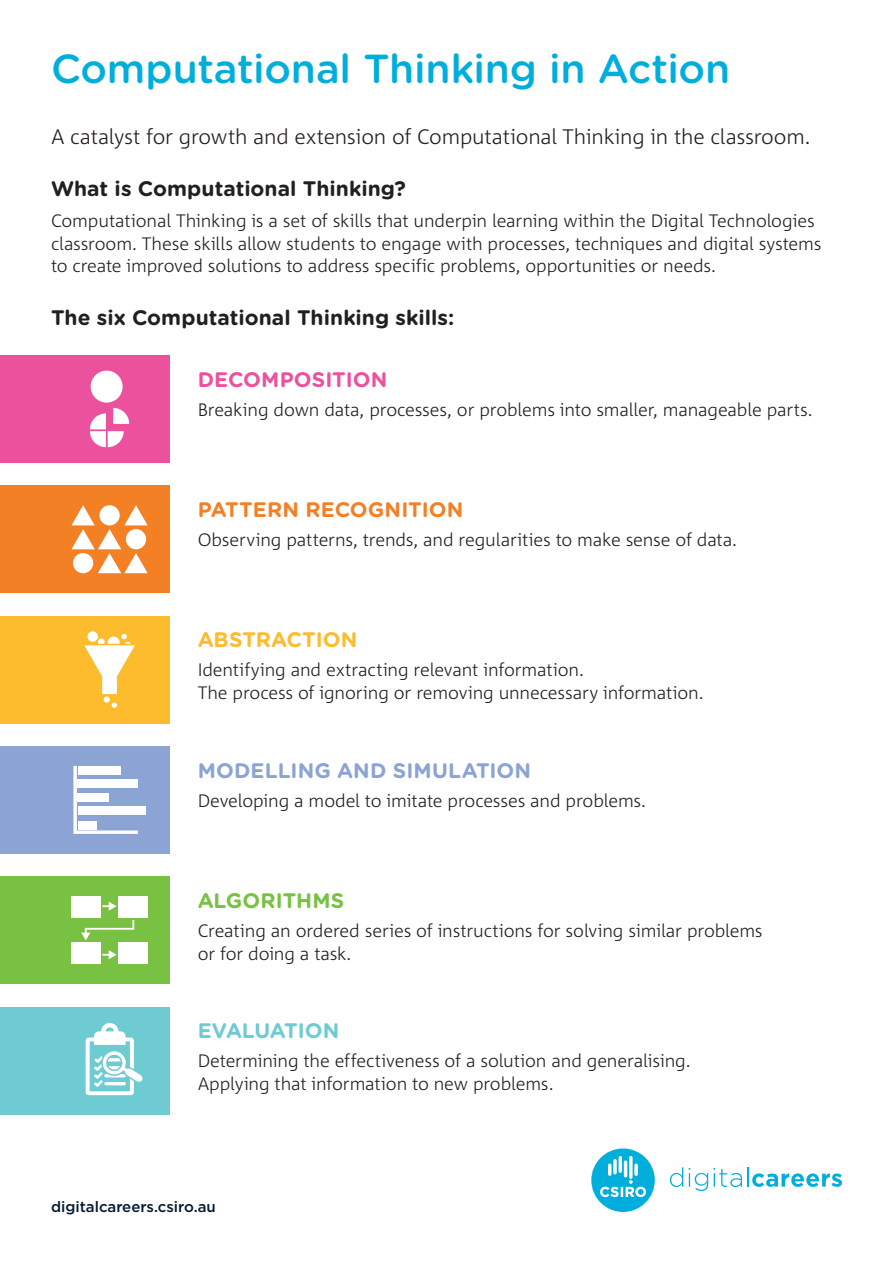
<style>
.page{position:relative;width:893px;height:1263px;background:#fff}
.page>*{position:absolute;margin:0;border:0;box-sizing:border-box;transform-origin:0 0}
.Gotham_Title{font:500 40.5px "Gotham Rounded";letter-spacing:-.005em;color:#00aedc}
.Body_Copy{font:300 21px "Corpid C1";letter-spacing:-.01em;color:#231f20}
.H2_Heading{font:700 21px "Gotham Rounded";color:#231f20}
.H2_Heading-2{font:700 21px "Gotham Rounded";letter-spacing:.005em;color:#8ba4d4}
.H2_Heading-3{font:700 21px "Gotham Rounded";color:#f48026}
.H2_Heading-4{font:700 21px "Gotham Rounded";letter-spacing:.005em;color:#ec519e}
.H2_Heading-5{font:700 21px "Gotham Rounded";color:#fdbb2e}
.H2_Heading-6{font:700 21px "Gotham Rounded";color:#79c142}
.H2_Heading-7{font:700 21px "Gotham Rounded";letter-spacing:-.01em;color:#6fcbd2}
.Body_Copy-2{font:300 18px/22.5px "Corpid C1";letter-spacing:-.01em;color:#231f20}
.t1{font:500 15px "Gotham";color:#001932}
</style>
<div class="page">
<svg style="left:591px;top:1148px;width:64px;height:64px"></svg>
<svg style="left:670px;top:1167px;width:13px;height:20px"></svg>
<svg style="left:689px;top:1167px;width:153px;height:24px"></svg>
<div style="left:0;top:355px;width:169px;height:108px;background:#ec519e"></div>
<div style="left:0;top:485px;width:169px;height:108px;background:#f48026"></div>
<div style="left:0;top:616px;width:169px;height:107px;background:#fdbb2e"></div>
<div style="left:0;top:746px;width:169px;height:108px;background:#8ba4d4"></div>
<div style="left:0;top:876px;width:169px;height:108px;background:#79c142"></div>
<div style="left:0;top:1007px;width:169px;height:107px;background:#6fcbd2"></div>
<svg style="left:86px;top:1023px;width:57px;height:72px"></svg>
<div style="left:118px;top:942px;width:30px;height:22px;background:#fff"></div>
<svg style="left:103px;top:902px;width:14px;height:9px"></svg>
<svg style="left:81px;top:920px;width:53px;height:20px"></svg>
<svg style="left:103px;top:950px;width:14px;height:9px"></svg>
<div style="left:71px;top:896px;width:30px;height:22px;background:#fff"></div>
<div style="left:118px;top:896px;width:30px;height:22px;background:#fff"></div>
<div style="left:71px;top:942px;width:30px;height:22px;background:#fff"></div>
<div style="left:78px;top:806px;width:68px;height:9px;background:#fff"></div>
<svg style="left:73px;top:766px;width:65px;height:68px"></svg>
<svg style="left:87px;top:631px;width:11px;height:11px"></svg>
<svg style="left:84px;top:633px;width:51px;height:75px"></svg>
<svg style="left:71px;top:505px;width:77px;height:68px"></svg>
<div style="left:91px;top:371px;width:32px;height:32px;background:#fff;border-radius:50%"></div>
<svg style="left:90px;top:408px;width:39px;height:39px"></svg>
<p class="Gotham_Title" style="left:51px;top:40px;width:681px">Computational Thinking in Action</p>
<p class="Body_Copy" style="left:51px;top:123px;width:761px">A catalyst for growth and extension of Computational Thinking in the classroom.</p>
<h2 class="H2_Heading" style="left:51px;top:174px;width:357px">What is Computational Thinking?</h2>
<p class="Body_Copy-2" style="left:51px;top:209px;width:772px">Computational Thinking is a set of skills that underpin learning within the Digital Technologies classroom. These skills allow students to engage with processes, techniques and digital systems to create improved solutions to address specific problems, opportunities or needs.</p>
<h2 class="H2_Heading" style="left:51px;top:302px;width:405px">The six Computational Thinking skills:</h2>
<h2 class="H2_Heading-4" style="left:198px;top:364px;width:191px">DECOMPOSITION</h2>
<p class="Body_Copy-2" style="left:198px;top:398px;width:617px">Breaking down data, processes, or problems into smaller, manageable parts.</p>
<h2 class="H2_Heading-3" style="left:198px;top:494px;width:267px">PATTERN RECOGNITION</h2>
<p class="Body_Copy-2" style="left:198px;top:528px;width:541px">Observing patterns, trends, and regularities to make sense of data.</p>
<h2 class="H2_Heading-5" style="left:198px;top:625px;width:161px">ABSTRACTION</h2>
<p class="Body_Copy-2" style="left:198px;top:658px;width:507px">Identifying and extracting relevant information.<br>The process of ignoring or removing unnecessary information.</p>
<h2 class="H2_Heading-2" style="left:198px;top:755px;width:335px">MODELLING AND SIMULATION</h2>
<p class="Body_Copy-2" style="left:198px;top:789px;width:450px">Developing a model to imitate processes and problems.</p>
<h2 class="H2_Heading-6" style="left:198px;top:885px;width:148px">ALGORITHMS</h2>
<p class="Body_Copy-2" style="left:198px;top:919px;width:566px">Creating an ordered series of instructions for solving similar problems or for doing a task.</p>
<h2 class="H2_Heading-7" style="left:198px;top:1015px;width:143px">EVALUATION</h2>
<p class="Body_Copy-2" style="left:198px;top:1049px;width:494px">Determining the effectiveness of a solution and generalising.<br>Applying that information to new problems.</p>
<p class="t1" style="left:51px;top:1197px;width:166px">digitalcareers.csiro.au</p>
</div>
